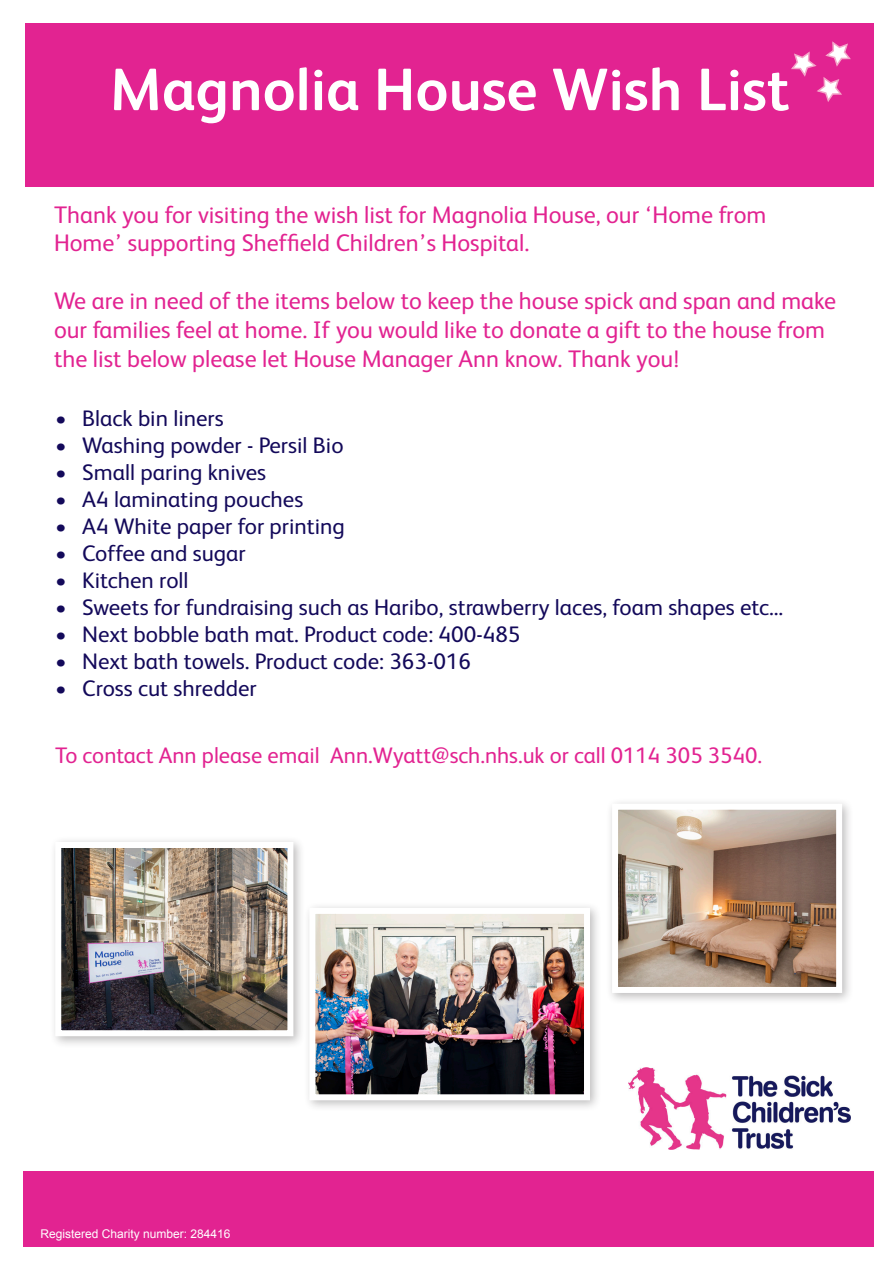
<style>
.page{position:relative;width:893px;height:1263px;background:#fff}
.page>*{position:absolute;margin:0;border:0;box-sizing:border-box;transform-origin:0 0}
.t1{font:700 60px "FS Albert";color:#fff}
.t2{font:24px/28.8px "FS Albert";color:#e22391}
.t3{font:22.5px "FS Albert";color:#13095a}
.t4{font:22.5px "FS Albert";color:#e22391}
.t5{font:12px "Arial";color:#fff}
</style>
<div class="page">
<div style="left:26px;top:23px;width:848px;height:164px;background:#e22391"></div>
<div style="left:23px;top:1171px;width:851px;height:75px;background:#e22391"></div>
<div style="left:49px;top:836px;width:256px;height:212px;background:#231f20;opacity:.3"></div>
<img style="left:62px;top:849px;width:224px;height:180px">
<div style="left:55px;top:842px;width:238px;height:194px;border:6px solid #fff"></div>
<img style="left:628px;top:1067px;width:223px;height:83px">
<div style="left:303px;top:902px;width:299px;height:210px;background:#231f20;opacity:.3"></div>
<img style="left:316px;top:915px;width:267px;height:178px">
<div style="left:309px;top:908px;width:281px;height:192px;border:6px solid #fff"></div>
<div style="left:606px;top:798px;width:248px;height:207px;background:#231f20;opacity:.3"></div>
<img style="left:619px;top:811px;width:216px;height:175px">
<div style="left:612px;top:804px;width:230px;height:189px;border:6px solid #fff"></div>
<svg style="left:791px;top:41px;width:60px;height:61px"></svg>
<p class="t1" style="left:110px;top:49px;width:681px">Magnolia House Wish List</p>
<p class="t2" style="left:54px;top:199px;width:714px">Thank you for visiting the wish list for Magnolia House, our ‘Home from<br>Home’ supporting Sheffield Children’s Hospital.</p>
<p class="t2" style="left:54px;top:285px;width:784px">We are in need of the items below to keep the house spick and span and make our families feel at home. If you would like to donate a gift to the house from the list below please let House Manager Ann know. Thank you!</p>
<p class="t3" style="left:55px;top:403px;width:170px">• Black bin liners</p>
<p class="t3" style="left:55px;top:430px;width:290px">• Washing powder - Persil Bio</p>
<p class="t3" style="left:55px;top:457px;width:212px">• Small paring knives</p>
<p class="t3" style="left:55px;top:484px;width:250px">• A4 laminating pouches</p>
<p class="t3" style="left:55px;top:511px;width:291px">• A4 White paper for printing</p>
<p class="t3" style="left:55px;top:538px;width:192px">• Coffee and sugar</p>
<p class="t3" style="left:55px;top:565px;width:135px">• Kitchen roll</p>
<p class="t3" style="left:55px;top:592px;width:729px">• Sweets for fundraising such as Haribo, strawberry laces, foam shapes etc...</p>
<p class="t3" style="left:55px;top:619px;width:467px">• Next bobble bath mat. Product code: 400-485</p>
<p class="t3" style="left:55px;top:646px;width:417px">• Next bath towels. Product code: 363-016</p>
<p class="t3" style="left:55px;top:673px;width:203px">• Cross cut shredder</p>
<p class="t4" style="left:55px;top:740px;width:708px">To contact Ann please email Ann.Wyatt@sch.nhs.uk or call 0114 305 3540.</p>
<p class="t5" style="left:40px;top:1225px;width:192px">Registered Charity number: 284416</p>
</div>
